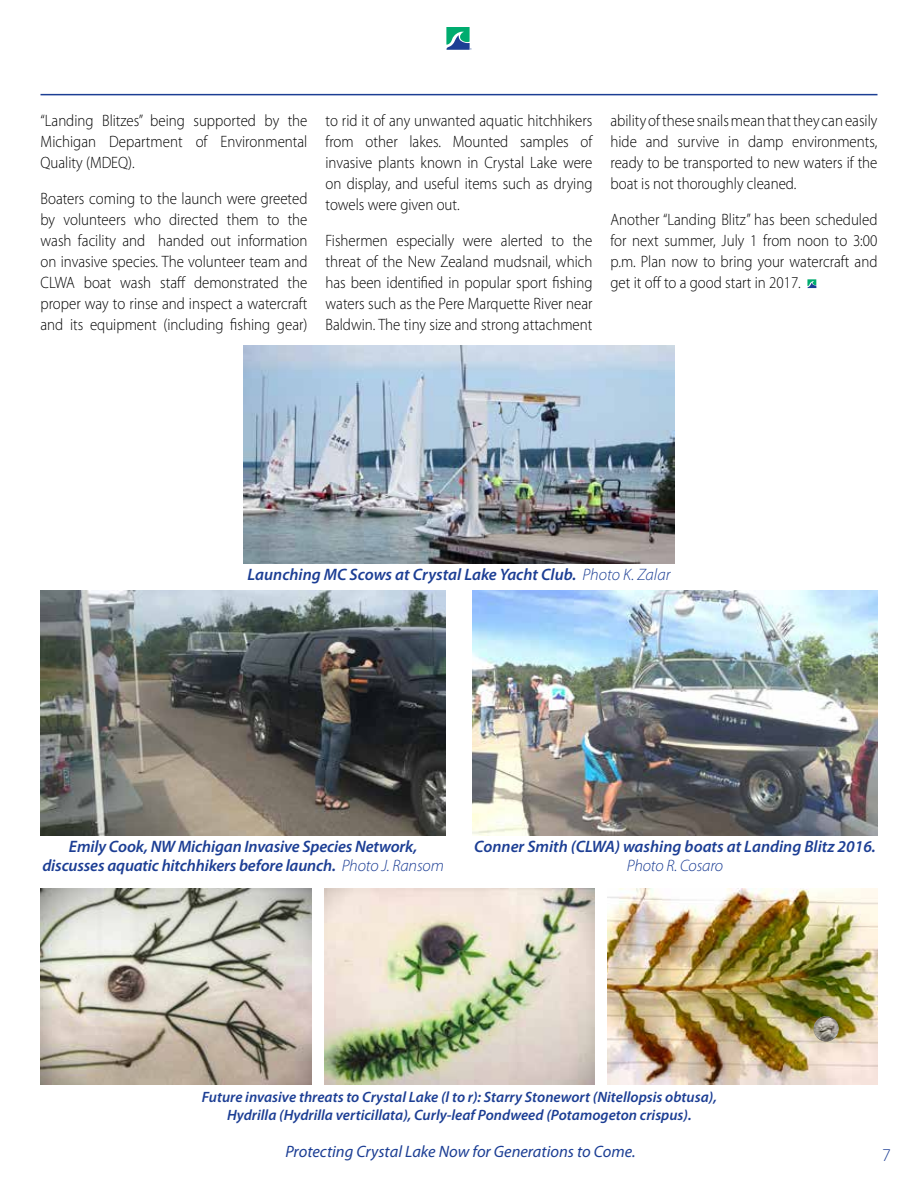
<style>
.page{position:relative;width:918px;height:1188px;background:#fff}
.page>*{position:absolute;margin:0;border:0;box-sizing:border-box;transform-origin:0 0}
.t1{font:300 18px "Myriad Pro";color:#1c3e94}
.t2{font:300 16.5px/21px "Myriad Pro";color:#000;text-align:justify;scale:.9 1}
.t3{font:italic 600 16.5px/20px "Myriad Pro";letter-spacing:-.01em;color:#1c3e94;text-align:center}
.t4{font:italic 16.5px "Myriad Pro";color:#1c3e94}
.t5{font:italic 300 16.5px "Myriad Pro";letter-spacing:-.01em;color:#1c3e94}
.t6{font:italic 600 15px/18px "Myriad Pro";color:#1c3e94;text-align:center}
.s1{font-weight:300}
</style>
<div class="page">
<svg style="left:446px;top:27px;width:26px;height:23px"></svg>
<svg style="left:807px;top:279px;width:10px;height:9px"></svg>
<img style="left:243px;top:346px;width:432px;height:218px">
<img style="left:41px;top:590px;width:404px;height:246px">
<img style="left:472px;top:590px;width:406px;height:246px">
<img style="left:41px;top:889px;width:270px;height:195px">
<img style="left:324px;top:889px;width:271px;height:195px">
<img style="left:607px;top:889px;width:271px;height:195px">
<img style="left:813px;top:1016px;width:26px;height:25px;border-radius:12px">
<hr style="left:40px;top:94px;width:838px;height:1px;background:#1c3e94">
<p class="t2" style="left:40px;top:110px;width:298px">“Landing Blitzes” being supported by the Michigan Department of Environmental Quality (MDEQ).</p>
<p class="t2" style="left:40px;top:188px;width:298px">Boaters coming to the launch were greeted by volunteers who directed them to the wash facility and handed out information on invasive species. The volunteer team and CLWA boat wash staff demonstrated the proper way to rinse and inspect a watercraft and its equipment (including fishing gear)</p>
<p class="t2" style="left:325px;top:110px;width:298px">to rid it of any unwanted aquatic hitchhikers from other lakes. Mounted samples of invasive plants known in Crystal Lake were on display, and useful items such as drying towels were given out.</p>
<p class="t2" style="left:325px;top:230px;width:298px">Fishermen especially were alerted to the threat of the New Zealand mudsnail, which has been identified in popular sport fishing waters such as the Pere Marquette River near Baldwin. The tiny size and strong attachment</p>
<p class="t2" style="left:610px;top:110px;width:298px">ability of these snails mean that they can easily hide and survive in damp environments, ready to be transported to new waters if the boat is not thoroughly cleaned.</p>
<p class="t2" style="left:610px;top:209px;width:298px">Another “Landing Blitz” has been scheduled for next summer, July 1 from noon to 3:00 p.m. Plan now to bring your watercraft and get it off to a good start in 2017.</p>
<p class="t3" style="left:248px;top:564px;width:424px">Launching MC Scows at Crystal Lake Yacht Club. <span class="s1">Photo K. Zalar</span></p>
<p class="t3" style="left:42px;top:836px;width:403px">Emily Cook, NW Michigan Invasive Species Network, discusses aquatic hitchhikers before launch. <span class="s1">Photo J. Ransom</span></p>
<p class="t3" style="left:474px;top:836px;width:403px">Conner Smith (CLWA) washing boats at Landing Blitz 2016.</p>
<p class="t5" style="left:627px;top:856px;width:98px">Photo R. Cosaro</p>
<p class="t6" style="left:202px;top:1088px;width:517px">Future invasive threats to Crystal Lake (l to r): Starry Stonewort (Nitellopsis obtusa),<br>Hydrilla (Hydrilla verticillata), Curly-leaf Pondweed (Potamogeton crispus).</p>
<p class="t4" style="left:285px;top:1141px;width:352px">Protecting Crystal Lake Now for Generations to Come.</p>
<p class="t1" style="left:882px;top:1144px;width:10px">7</p>
</div>
